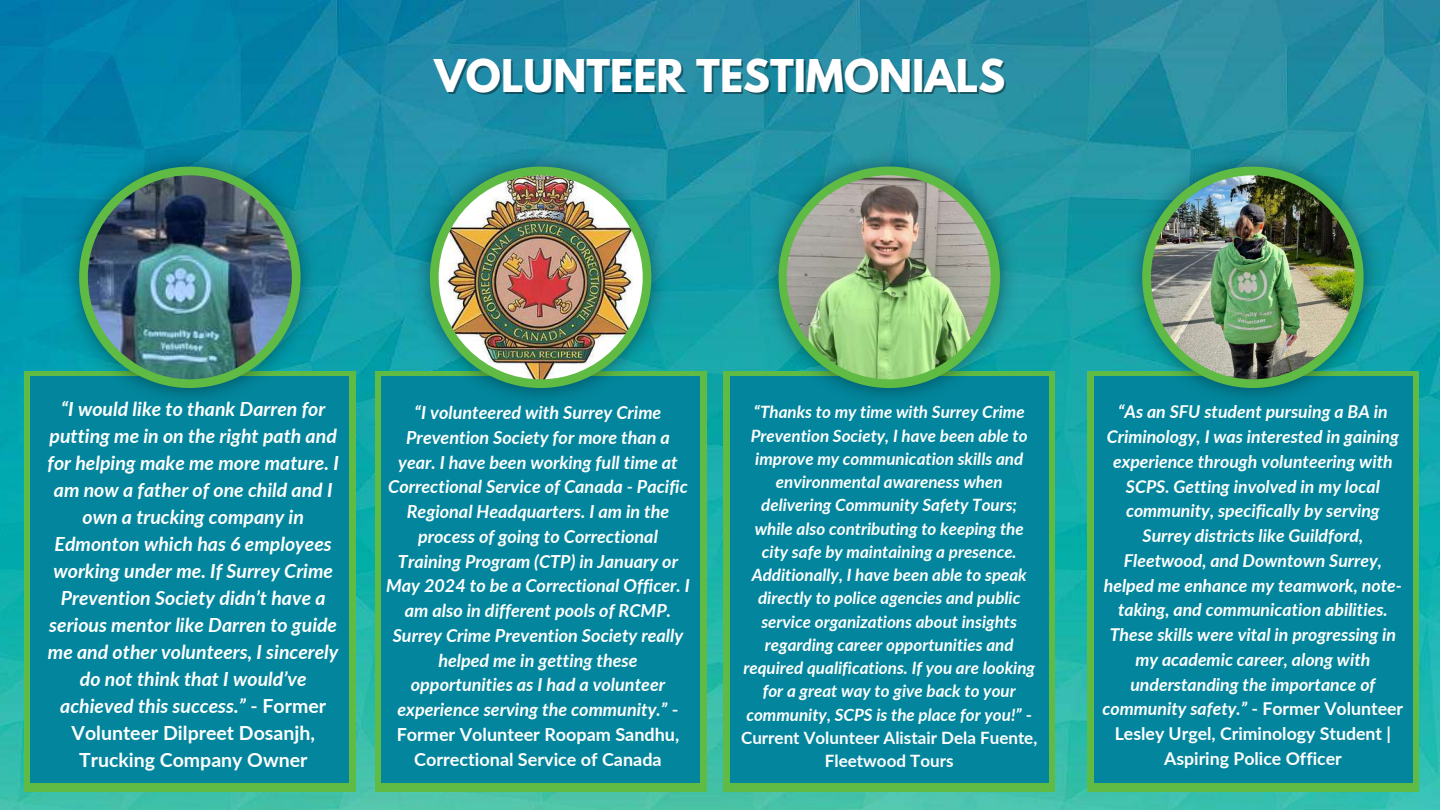
<style>
.page{position:relative;width:1440px;height:810px;background:#fff}
.page>*{position:absolute;margin:0;border:0;box-sizing:border-box;transform-origin:0 0}
.t1{font:700 40px "League Spartan";color:#fff}
.t2{font:italic 700 19.5px/27px "Lato";color:#fff;text-align:center}
.t3{font:italic 700 18px/24.8px "Lato";color:#fff;text-align:center}
.t4{font:italic 700 17.7px/24.8px "Lato";color:#fff;text-align:center}
.t5{font:italic 700 17px/23.2px "Lato";color:#fff;text-align:center}
.s1{font-style:normal}
</style>
<div class="page">
<img style="left:0;top:0;width:1440px;height:810px">
<div style="left:24px;top:371px;width:332px;height:421px;background:#60bb45"></div>
<div style="left:31px;top:376px;width:318px;height:407px;background:#03869d"></div>
<img style="left:62px;top:150px;width:256px;height:247px">
<svg style="left:79px;top:167px;width:221px;height:221px;background:#279a7a"></svg>
<img style="left:88px;top:175px;width:204px;height:204px;border-radius:50%">
<div style="left:375px;top:371px;width:331px;height:421px;background:#60bb45"></div>
<div style="left:382px;top:376px;width:318px;height:407px;background:#03869d"></div>
<img style="left:413px;top:150px;width:256px;height:247px">
<svg style="left:430px;top:167px;width:221px;height:221px;background:#309e7a"></svg>
<img style="left:439px;top:175px;width:204px;height:204px;border-radius:50%">
<div style="left:723px;top:371px;width:332px;height:421px;background:#60bb45"></div>
<div style="left:730px;top:376px;width:318px;height:407px;background:#03869d"></div>
<img style="left:762px;top:150px;width:255px;height:247px">
<svg style="left:779px;top:167px;width:221px;height:221px;background:#309d78"></svg>
<img style="left:787px;top:175px;width:204px;height:204px;border-radius:50%">
<div style="left:1087px;top:371px;width:332px;height:421px;background:#60bb45"></div>
<div style="left:1094px;top:376px;width:318px;height:407px;background:#03869d"></div>
<img style="left:1125px;top:150px;width:256px;height:247px">
<svg style="left:1142px;top:167px;width:221px;height:221px;background:#309d78"></svg>
<img style="left:1151px;top:175px;width:204px;height:204px;border-radius:50%">
<h1 class="t1" style="left:435px;top:56px;width:572px">VOLUNTEER TESTIMONIALS</h1>
<p class="t2" style="left:48px;top:395px;width:293px">“I would like to thank Darren for putting me in on the right path and for helping make me more mature. I am now a father of one child and I own a trucking company in<br>Edmonton which has 6 employees working under me. If Surrey Crime<br>Prevention Society didn’t have a serious mentor like Darren to guide me and other volunteers, I sincerely do not think that I would’ve achieved this success.” <span class="s1">- Former<br>Volunteer Dilpreet Dosanjh,<br>Trucking Company Owner</span></p>
<p class="t3" style="left:386px;top:400px;width:305px">“I volunteered with Surrey Crime Prevention Society for more than a year. I have been working full time at Correctional Service of Canada - Pacific Regional Headquarters. I am in the process of going to Correctional Training Program (CTP) in January or May 2024 to be a Correctional Officer. I am also in different pools of RCMP.<br>Surrey Crime Prevention Society really helped me in getting these opportunities as I had a volunteer experience serving the community.” <span class="s1">- Former Volunteer Roopam Sandhu, Correctional Service of Canada</span></p>
<p class="t5" style="left:741px;top:400px;width:298px">“Thanks to my time with Surrey Crime Prevention Society, I have been able to improve my communication skills and environmental awareness when delivering Community Safety Tours; while also contributing to keeping the city safe by maintaining a presence.<br>Additionally, I have been able to speak directly to police agencies and public service organizations about insights regarding career opportunities and required qualifications. If you are looking for a great way to give back to your community, SCPS is the place for you!” <span class="s1">- Current Volunteer Alistair Dela Fuente, Fleetwood Tours</span></p>
<p class="t4" style="left:1103px;top:399px;width:302px">“As an SFU student pursuing a BA in Criminology, I was interested in gaining experience through volunteering with SCPS. Getting involved in my local community, specifically by serving Surrey districts like Guildford, Fleetwood, and Downtown Surrey, helped me enhance my teamwork, note&shy;taking, and communication abilities.<br>These skills were vital in progressing in my academic career, along with understanding the importance of community safety.” <span class="s1">- Former Volunteer Lesley Urgel, Criminology Student | Aspiring Police Officer</span></p>
</div>
